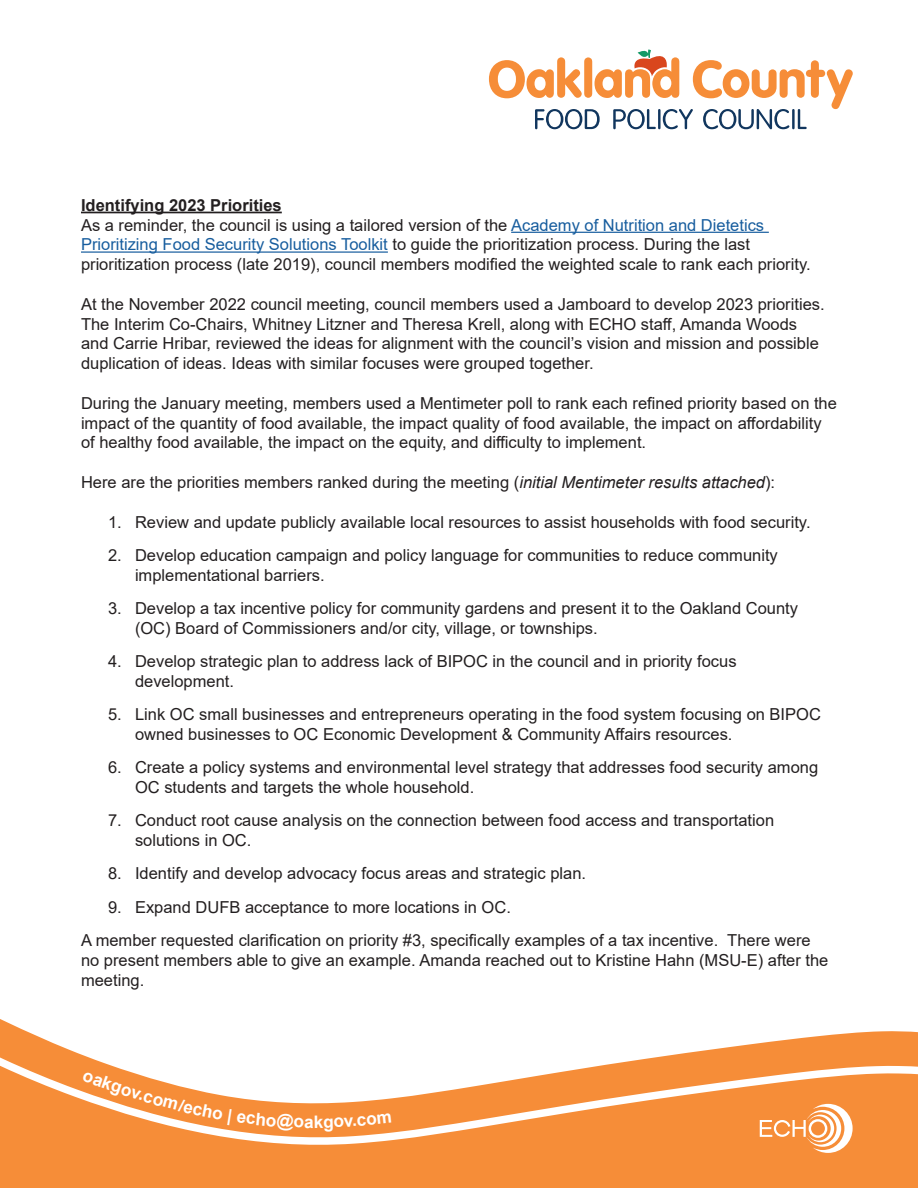
<style>
.page{position:relative;width:918px;height:1188px;background:#fff}
.page>*{position:absolute;margin:0;border:0;box-sizing:border-box;transform-origin:0 0}
.t1{font:700 17.25px "Arial";color:#fff}
.t2{font:16.5px/19.8px "Arial";color:#231f20}
.t3{font:700 16.5px "Arial";color:#231f20}
.s1{color:#175d9e}
.s2{font-style:italic}
</style>
<div class="page">
<div style="left:0;top:1146px;width:918px;height:42px;background:#f68d38"></div>
<svg style="left:0;top:1019px;width:918px;height:127px"></svg>
<svg style="left:760px;top:1104px;width:93px;height:49px"></svg>
<div style="left:809px;top:1119px;width:18px;height:19px;border:2px solid #fff;border-radius:50%"></div>
<hr style="left:81px;top:212px;width:201px;height:1px;background:#231f20">
<hr style="left:511px;top:232px;width:258px;height:1px;background:#175d9e">
<hr style="left:81px;top:251px;width:307px;height:2px;background:#175d9e">
<svg style="left:489px;top:50px;width:364px;height:79px"></svg>
<svg style="left:82px;top:1072px;width:222px;height:59px"></svg>
<svg style="left:324px;top:1114px;width:67px;height:17px"></svg>
<p class="t3" style="left:81px;top:193px;width:202px">Identifying 2023 Priorities</p>
<p class="t2" style="left:81px;top:215px;width:731px">As a reminder, the council is using a tailored version of the <span class="s1">Academy of Nutrition and Dietetics<br>Prioritizing Food Security Solutions Toolkit</span> to guide the prioritization process. During the last prioritization process (late 2019), council members modified the weighted scale to rank each priority.</p>
<p class="t2" style="left:81px;top:294px;width:745px">At the November 2022 council meeting, council members used a Jamboard to develop 2023 priorities.<br>The Interim Co-Chairs, Whitney Litzner and Theresa Krell, along with ECHO staff, Amanda Woods and Carrie Hribar, reviewed the ideas for alignment with the council’s vision and mission and possible duplication of ideas. Ideas with similar focuses were grouped together.</p>
<p class="t2" style="left:81px;top:393px;width:757px">During the January meeting, members used a Mentimeter poll to rank each refined priority based on the impact of the quantity of food available, the impact quality of food available, the impact on affordability of healthy food available, the impact on the equity, and difficulty to implement.</p>
<p class="t2" style="left:81px;top:472px;width:696px">Here are the priorities members ranked during the meeting (<span class="s2">initial Mentimeter results attached</span>):</p>
<p class="t2" style="left:108px;top:512px;width:704px">1. Review and update publicly available local resources to assist households with food security.</p>
<p class="t2" style="left:135px;top:545px;width:644px;text-indent:-27px">2. Develop education campaign and policy language for communities to reduce community implementational barriers.</p>
<p class="t2" style="left:135px;top:598px;width:665px;text-indent:-27px">3. Develop a tax incentive policy for community gardens and present it to the Oakland County (OC) Board of Commissioners and/or city, village, or townships.</p>
<p class="t2" style="left:135px;top:651px;width:603px;text-indent:-27px">4. Develop strategic plan to address lack of BIPOC in the council and in priority focus development.</p>
<p class="t2" style="left:135px;top:704px;width:687px;text-indent:-27px">5. Link OC small businesses and entrepreneurs operating in the food system focusing on BIPOC owned businesses to OC Economic Development &amp; Community Affairs resources.</p>
<p class="t2" style="left:135px;top:757px;width:685px;text-indent:-27px">6. Create a policy systems and environmental level strategy that addresses food security among<br>OC students and targets the whole household.</p>
<p class="t2" style="left:135px;top:811px;width:641px;text-indent:-27px">7. Conduct root cause analysis on the connection between food access and transportation solutions in OC.</p>
<p class="t2" style="left:108px;top:864px;width:480px">8. Identify and develop advocacy focus areas and strategic plan.</p>
<p class="t2" style="left:108px;top:897px;width:404px">9. Expand DUFB acceptance to more locations in OC.</p>
<p class="t2" style="left:81px;top:930px;width:749px">A member requested clarification on priority #3, specifically examples of a tax incentive. There were no present members able to give an example. Amanda reached out to Kristine Hahn (MSU-E) after the meeting.</p>
<p class="t1" style="left:304px;top:1109px;width:21px">ak</p>
</div>
